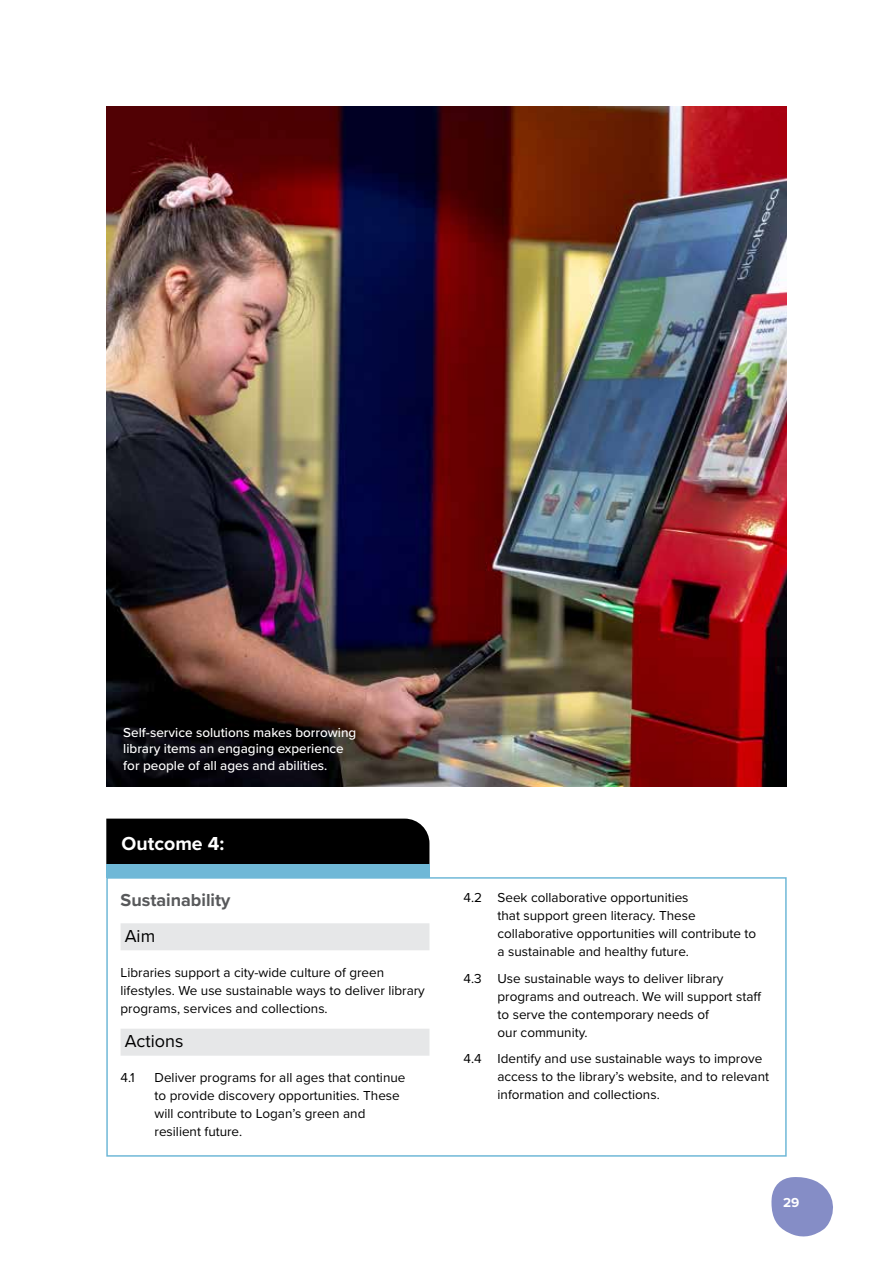
<style>
.page{position:relative;width:893px;height:1263px;background:#fff}
.page>*{position:absolute;margin:0;border:0;box-sizing:border-box;transform-origin:0 0}
.t1{font:700 19.5px "Proxima Nova";color:#fff}
.t2{font:700 18px "Proxima Nova";color:#58595b}
.t3{font:18px "Proxima Nova";color:#000}
.t4{font:13.5px/18px "Proxima Nova";color:#000}
.t5{font:500 13.5px/16.5px "Proxima Nova";color:#fff}
.t6{font:700 13.5px "Proxima Nova";color:#fff}
</style>
<div class="page">
<div style="left:121px;top:923px;width:308px;height:27px;background:#e6e7e8"></div>
<div style="left:121px;top:1029px;width:308px;height:27px;background:#e6e7e8"></div>
<div style="left:106px;top:877px;width:681px;height:280px;border:2px solid #6fb8d7"></div>
<div style="left:106px;top:819px;width:323px;height:46px;background:#000"></div>
<div style="left:106px;top:865px;width:323px;height:13px;background:#6fb8d7"></div>
<img style="left:106px;top:106px;width:681px;height:681px">
<svg style="left:771px;top:1177px;width:62px;height:60px"></svg>
<p class="t5" style="left:123px;top:723px;width:235px">Self-service solutions makes borrowing library items an engaging experience for people of all ages and abilities.</p>
<h3 class="t1" style="left:122px;top:829px;width:104px">Outcome 4:</h3>
<h3 class="t2" style="left:121px;top:886px;width:111px">Sustainability</h3>
<h4 class="t3" style="left:125px;top:922px;width:32px">Aim</h4>
<p class="t4" style="left:121px;top:963px;width:306px">Libraries support a city-wide culture of green lifestyles. We use sustainable ways to deliver library programs, services and collections.</p>
<h4 class="t3" style="left:125px;top:1028px;width:60px">Actions</h4>
<p class="t4" style="left:121px;top:1068px;width:16px">4.1</p>
<p class="t4" style="left:155px;top:1068px;width:252px">Deliver programs for all ages that continue to provide discovery opportunities. These will contribute to Logan’s green and resilient future.</p>
<p class="t4" style="left:498px;top:888px;width:260px;text-indent:-34px">4.2 Seek collaborative opportunities<br>that support green literacy. These collaborative opportunities will contribute to a sustainable and healthy future.</p>
<p class="t4" style="left:498px;top:968px;width:265px;text-indent:-34px">4.3 Use sustainable ways to deliver library programs and outreach. We will support staff to serve the contemporary needs of<br>our community.</p>
<p class="t4" style="left:497px;top:1049px;width:273px;text-indent:-34px">4.4 Identify and use sustainable ways to improve access to the library’s website, and to relevant information and collections.</p>
<p class="t6" style="left:783px;top:1192px;width:18px">29</p>
</div>
